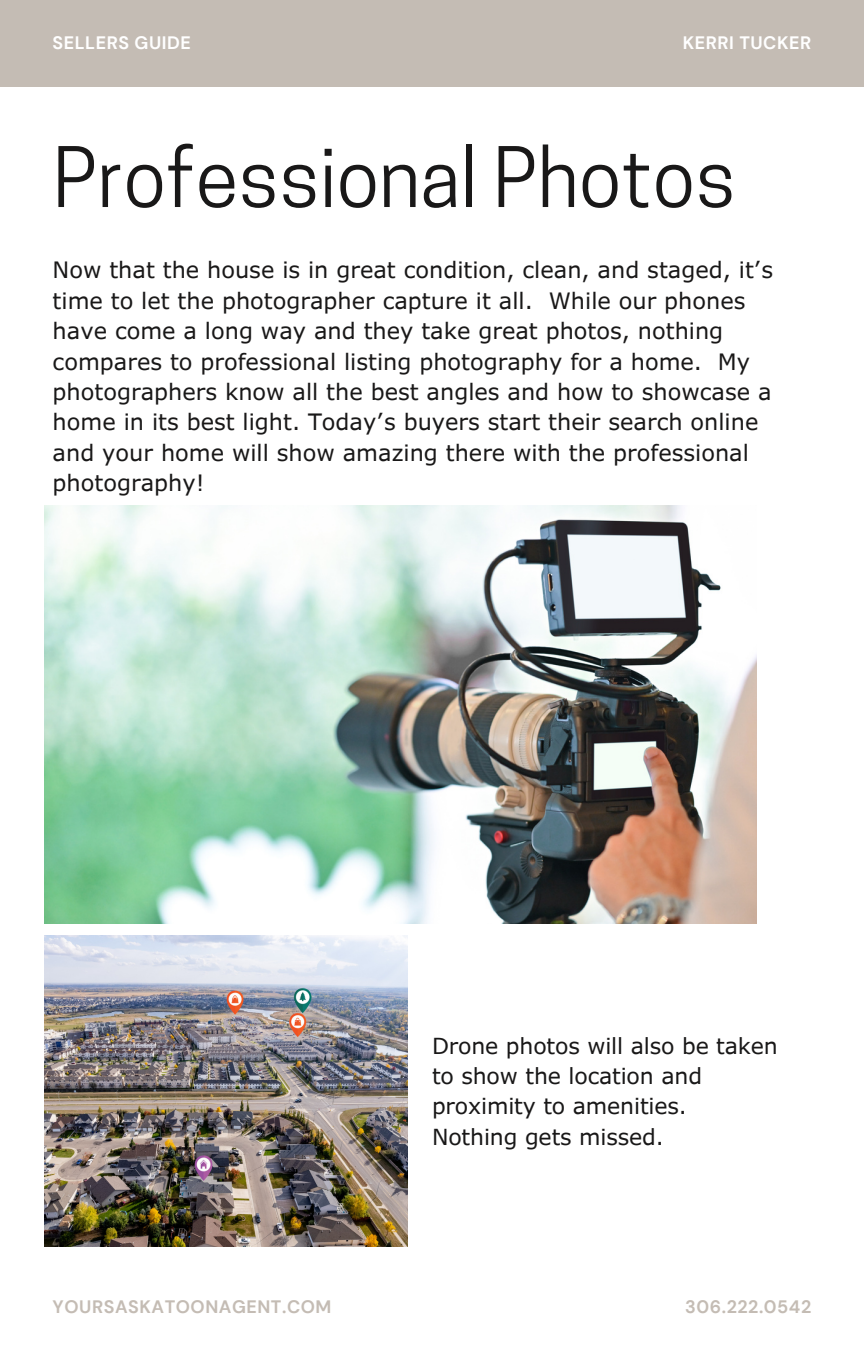
<style>
.page{position:relative;width:864px;height:1350px;background:#fff}
.page>*{position:absolute;margin:0;border:0;box-sizing:border-box;transform-origin:0 0}
.t1{font:78.08px "Cooper Hewitt";color:#191818}
.t2{font:22.5px/30.4px "Verdana Pro";color:#191818}
.t3{font:22.05px/30.4px "Verdana Pro";letter-spacing:-.005em;color:#191818}
.t4{font:700 18px "DM Sans";letter-spacing:.03em;color:#c4bcb4}
.t5{font:700 18px "DM Sans";letter-spacing:.03em;color:#fff}
</style>
<div class="page">
<img style="left:44px;top:505px;width:713px;height:419px">
<img style="left:44px;top:936px;width:363px;height:310px">
<div style="left:0;top:0;width:864px;height:86px;background:#c4bcb4"></div>
<p class="t5" style="left:53px;top:31px;width:140px">SELLERS GUIDE</p>
<p class="t5" style="left:683px;top:31px;width:130px">KERRI TUCKER</p>
<h1 class="t1" style="left:53px;top:148px;width:685px">Professional Photos</h1>
<h2 class="t2" style="left:53px;top:254px;width:722px">Now that the house is in great condition, clean, and staged, it’s time to let the photographer capture it all. While our phones have come a long way and they take great photos, nothing compares to professional listing photography for a home. My photographers know all the best angles and how to showcase a home in its best light. Today’s buyers start their search online and your home will show amazing there with the professional photography!</h2>
<p class="t4" style="left:53px;top:1295px;width:280px">YOURSASKATOONAGENT.COM</p>
<h2 class="t3" style="left:432px;top:1030px;width:347px">Drone photos will also be taken to show the location and proximity to amenities.<br>Nothing gets missed.</h2>
<p class="t4" style="left:685px;top:1295px;width:128px">306.222.0542</p>
</div>
